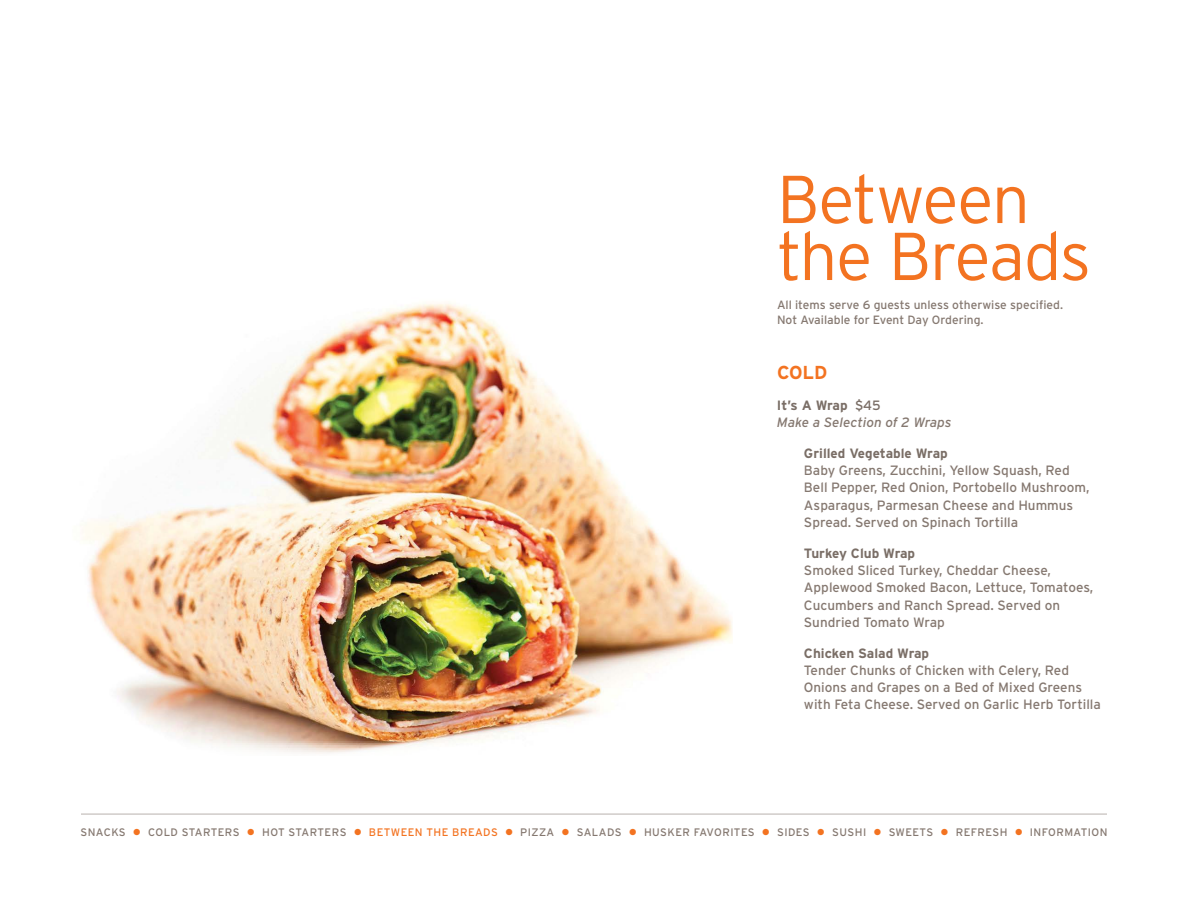
<style>
.page{position:relative;width:1188px;height:918px;background:#fff}
.page>*{position:absolute;margin:0;border:0;box-sizing:border-box;transform-origin:0 0}
.t1{font:300 67.5px/57px "Interstate";letter-spacing:-.025em;color:#f37321}
.t2{font:700 18.75px "Interstate";color:#f37321}
.t3{font:13.5px/17.2px "Interstate";color:#857870}
.t4{font:700 13.5px "Interstate";color:#7a6e66}
.t5{font:italic 13.5px/17.2px "Interstate";color:#857870}
.t6{font:12px/15px "Interstate";color:#857870}
.t7{font:10.8px "Interstate";letter-spacing:.04em;color:#857870}
.s1{font-weight:700;font-style:normal;color:#7a6e66}
.s2{font-style:normal;color:#7a6e66}
.s3{color:#f37321}
</style>
<div class="page">
<hr style="left:81px;top:814px;width:1026px;height:1px;background:#7a6e66">
<img style="left:83px;top:303px;width:649px;height:451px">
<h1 class="t1" style="left:777px;top:170px;width:316px">Between the Breads</h1>
<p class="t6" style="left:777px;top:297px;width:288px">All items serve 6 guests unless otherwise specified.<br>Not Available for Event Day Ordering.</p>
<h2 class="t2" style="left:777px;top:362px;width:52px">COLD</h2>
<p class="t5" style="left:777px;top:396px;width:176px"><span class="s1">It’s A Wrap</span> <span class="s2">$45<br></span>Make a Selection of 2 Wraps</p>
<p class="t4" style="left:804px;top:446px;width:145px">Grilled Vegetable Wrap</p>
<p class="t3" style="left:804px;top:462px;width:287px">Baby Greens, Zucchini, Yellow Squash, Red Bell Pepper, Red Onion, Portobello Mushroom, Asparagus, Parmesan Cheese and Hummus Spread. Served on Spinach Tortilla</p>
<p class="t4" style="left:804px;top:545px;width:113px">Turkey Club Wrap</p>
<p class="t3" style="left:804px;top:562px;width:291px">Smoked Sliced Turkey, Cheddar Cheese, Applewood Smoked Bacon, Lettuce, Tomatoes, Cucumbers and Ranch Spread. Served on Sundried Tomato Wrap</p>
<p class="t4" style="left:804px;top:645px;width:127px">Chicken Salad Wrap</p>
<p class="t3" style="left:804px;top:661px;width:298px">Tender Chunks of Chicken with Celery, Red<br>Onions and Grapes on a Bed of Mixed Greens with Feta Cheese. Served on Garlic Herb Tortilla</p>
<p class="t7" style="left:81px;top:826px;width:1028px">SNACKS <span class="s3">●</span> COLD STARTERS <span class="s3">●</span> HOT STARTERS <span class="s3">● BETWEEN THE BREADS</span> <span class="s3">●</span> PIZZA <span class="s3">●</span> SALADS <span class="s3">●</span> HUSKER FAVORITES <span class="s3">●</span> SIDES <span class="s3">●</span> SUSHI <span class="s3">●</span> SWEETS <span class="s3">●</span> REFRESH <span class="s3">●</span> INFORMATION</p>
</div>
